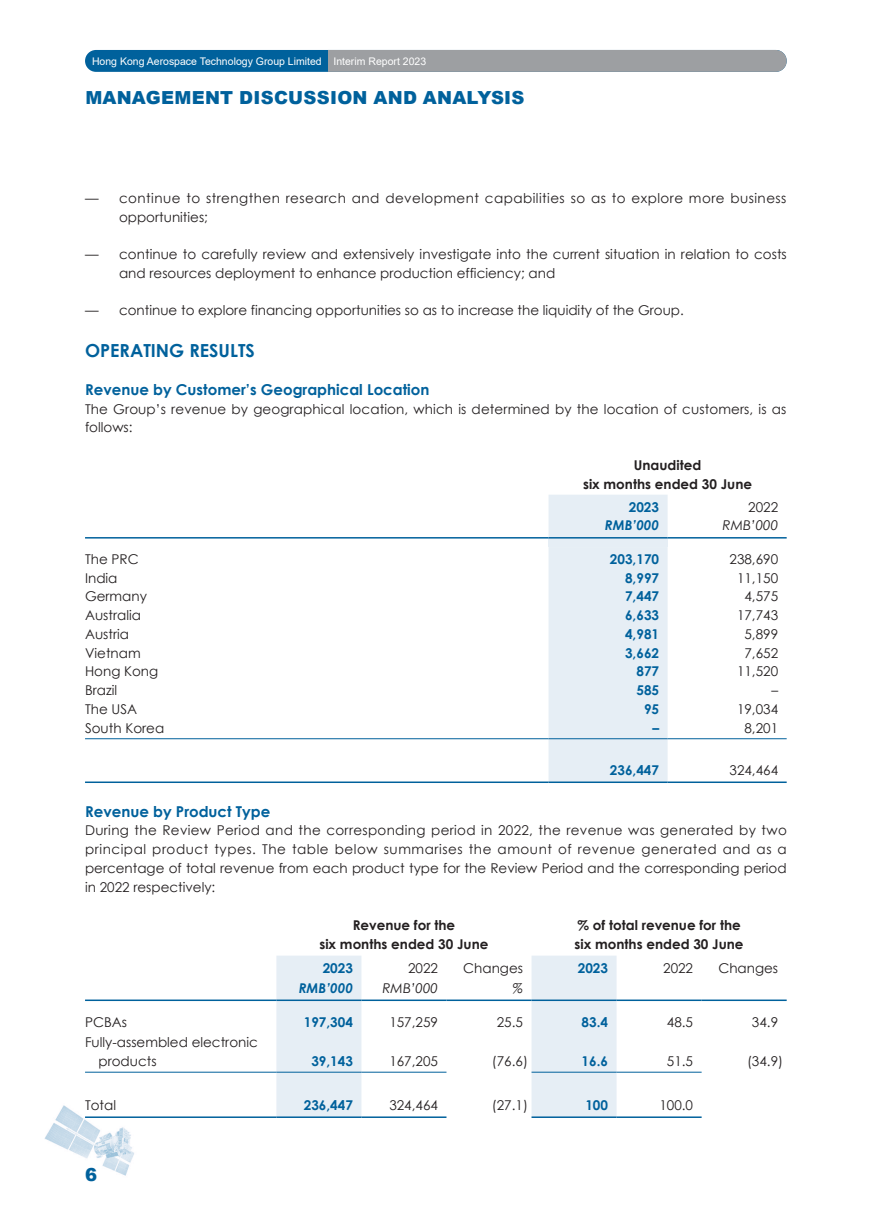
<style>
.page{position:relative;width:893px;height:1212px;background:#fff}
.page>*{position:absolute;margin:0;border:0;box-sizing:border-box;transform-origin:0 0}
.t1{font:900 18px "Arial";letter-spacing:.015em;color:#00619c}
.t2{font:700 18px "Century Gothic";color:#00619c}
.t3{font:700 15px "Century Gothic";color:#00619c}
.t4{font:13.5px/18.8px "Century Gothic";color:#231f20}
.t5{font:700 13.5px/19.5px "Century Gothic";color:#231f20;text-align:center}
.t6{font:13.5px/18.8px "Century Gothic";letter-spacing:.035em;color:#231f20}
.t7{font:700 13.5px "Century Gothic";color:#00619c}
.t8{font:italic 13.5px "Century Gothic";color:#231f20}
.t9{font:italic 700 13.5px "Century Gothic";color:#00619c}
.t10{font:10.5px "Arial";color:#fff}
</style>
<div class="page">
<img style="left:44px;top:49px;width:743px;height:1127px">
<div style="left:85px;top:50px;width:702px;height:22px;background:#00619c;border-radius:11px"></div>
<div style="left:328px;top:50px;width:459px;height:22px;background:#9d9fa2"></div>
<div style="left:549px;top:495px;width:119px;height:286px;background:#e6eef5"></div>
<div style="left:549px;top:538px;width:119px;height:9px;background:#e6eef5"></div>
<hr style="left:85px;top:537px;width:464px;height:1px;background:#00619c">
<hr style="left:549px;top:537px;width:119px;height:1px;background:#00619c">
<hr style="left:668px;top:537px;width:119px;height:1px;background:#00619c">
<hr style="left:85px;top:738px;width:464px;height:1px;background:#00619c">
<hr style="left:549px;top:738px;width:119px;height:1px;background:#00619c">
<hr style="left:668px;top:738px;width:119px;height:1px;background:#00619c">
<hr style="left:85px;top:781px;width:464px;height:2px;background:#00619c">
<hr style="left:549px;top:781px;width:119px;height:2px;background:#00619c">
<hr style="left:668px;top:781px;width:119px;height:2px;background:#00619c">
<svg style="left:276px;top:955px;width:341px;height:163px"></svg>
<hr style="left:85px;top:999px;width:191px;height:2px;background:#00619c">
<hr style="left:276px;top:999px;width:85px;height:2px;background:#00619c">
<hr style="left:361px;top:999px;width:85px;height:2px;background:#00619c">
<hr style="left:446px;top:999px;width:85px;height:2px;background:#00619c">
<hr style="left:531px;top:999px;width:86px;height:2px;background:#00619c">
<hr style="left:617px;top:999px;width:85px;height:2px;background:#00619c">
<hr style="left:702px;top:999px;width:85px;height:2px;background:#00619c">
<hr style="left:85px;top:1072px;width:191px;height:1px;background:#00619c">
<hr style="left:276px;top:1072px;width:85px;height:1px;background:#00619c">
<hr style="left:361px;top:1072px;width:85px;height:1px;background:#00619c">
<hr style="left:531px;top:1072px;width:86px;height:1px;background:#00619c">
<hr style="left:617px;top:1072px;width:85px;height:1px;background:#00619c">
<hr style="left:85px;top:1116px;width:191px;height:2px;background:#00619c">
<hr style="left:276px;top:1116px;width:85px;height:2px;background:#00619c">
<hr style="left:361px;top:1116px;width:85px;height:2px;background:#00619c">
<hr style="left:531px;top:1116px;width:86px;height:2px;background:#00619c">
<hr style="left:617px;top:1116px;width:85px;height:2px;background:#00619c">
<p class="t10" style="left:92px;top:54px;width:336px">Hong Kong Aerospace Technology Group Limited Interim Report 2023</p>
<h1 class="t1" style="left:85px;top:84px;width:441px">MANAGEMENT DISCUSSION AND ANALYSIS</h1>
<p class="t6" style="left:119px;top:188px;width:669px;text-indent:-34px">— continue to strengthen research and development capabilities so as to explore more business opportunities;</p>
<p class="t4" style="left:119px;top:245px;width:669px;text-indent:-34px">— continue to carefully review and extensively investigate into the current situation in relation to costs and resources deployment to enhance production efficiency; and</p>
<p class="t4" style="left:85px;top:301px;width:600px">— continue to explore financing opportunities so as to increase the liquidity of the Group.</p>
<h1 class="t2" style="left:85px;top:337px;width:171px">OPERATING RESULTS</h1>
<p class="t3" style="left:85px;top:378px;width:346px">Revenue by Customer’s Geographical Location</p>
<p class="t4" style="left:85px;top:399px;width:703px">The Group’s revenue by geographical location, which is determined by the location of customers, is as follows:</p>
<p class="t5" style="left:583px;top:455px;width:171px;line-height:18.8px">Unaudited<br>six months ended 30 June</p>
<p class="t7" style="left:629px;top:496px;width:32px">2023</p>
<p class="t4" style="left:748px;top:497px;width:31px">2022</p>
<p class="t9" style="left:605px;top:515px;width:56px">RMB’000</p>
<p class="t8" style="left:723px;top:516px;width:57px">RMB’000</p>
<p class="t4" style="left:85px;top:549px;width:55px">The PRC</p>
<p class="t7" style="left:610px;top:549px;width:51px">203,170</p>
<p class="t4" style="left:729px;top:549px;width:50px">238,690</p>
<p class="t4" style="left:85px;top:568px;width:34px">India</p>
<p class="t7" style="left:625px;top:567px;width:36px">8,997</p>
<p class="t4" style="left:737px;top:568px;width:43px">11,150</p>
<p class="t4" style="left:85px;top:587px;width:63px">Germany</p>
<p class="t7" style="left:625px;top:586px;width:36px">7,447</p>
<p class="t4" style="left:744px;top:587px;width:35px">4,575</p>
<p class="t4" style="left:85px;top:606px;width:57px">Australia</p>
<p class="t7" style="left:625px;top:605px;width:36px">6,633</p>
<p class="t4" style="left:737px;top:606px;width:43px">17,743</p>
<p class="t4" style="left:85px;top:624px;width:45px">Austria</p>
<p class="t7" style="left:625px;top:624px;width:36px">4,981</p>
<p class="t4" style="left:744px;top:624px;width:35px">5,899</p>
<p class="t4" style="left:85px;top:643px;width:57px">Vietnam</p>
<p class="t7" style="left:625px;top:642px;width:36px">3,662</p>
<p class="t4" style="left:744px;top:643px;width:35px">7,652</p>
<p class="t4" style="left:85px;top:662px;width:75px">Hong Kong</p>
<p class="t7" style="left:636px;top:661px;width:24px">877</p>
<p class="t4" style="left:737px;top:662px;width:43px">11,520</p>
<p class="t4" style="left:85px;top:681px;width:34px">Brazil</p>
<p class="t7" style="left:636px;top:680px;width:24px">585</p>
<p class="t4" style="left:771px;top:681px;width:8px">–</p>
<p class="t4" style="left:85px;top:699px;width:54px">The USA</p>
<p class="t7" style="left:644px;top:699px;width:17px">95</p>
<p class="t4" style="left:737px;top:699px;width:43px">19,034</p>
<p class="t4" style="left:85px;top:718px;width:81px">South Korea</p>
<p class="t7" style="left:652px;top:717px;width:8px">–</p>
<p class="t4" style="left:744px;top:718px;width:35px">8,201</p>
<p class="t7" style="left:610px;top:759px;width:51px">236,447</p>
<p class="t4" style="left:729px;top:760px;width:50px">324,464</p>
<p class="t3" style="left:85px;top:800px;width:187px">Revenue by Product Type</p>
<p class="t4" style="left:85px;top:821px;width:703px;text-align:justify">During the Review Period and the corresponding period in 2022, the revenue was generated by two principal product types. The table below summarises the amount of revenue generated and as a percentage of total revenue from each product type for the Review Period and the corresponding period in 2022 respectively:</p>
<p class="t5" style="left:319px;top:915px;width:171px">Revenue for the<br>six months ended 30 June</p>
<p class="t5" style="left:575px;top:915px;width:171px;text-align:left">% of total revenue for the six months ended 30 June</p>
<p class="t7" style="left:323px;top:958px;width:32px">2023</p>
<p class="t4" style="left:408px;top:959px;width:31px">2022</p>
<p class="t4" style="left:463px;top:959px;width:61px">Changes</p>
<p class="t7" style="left:578px;top:958px;width:32px">2023</p>
<p class="t4" style="left:663px;top:959px;width:31px">2022</p>
<p class="t4" style="left:718px;top:959px;width:61px">Changes</p>
<p class="t9" style="left:299px;top:977px;width:56px">RMB’000</p>
<p class="t8" style="left:382px;top:978px;width:57px">RMB’000</p>
<p class="t8" style="left:513px;top:978px;width:12px">%</p>
<p class="t4" style="left:85px;top:1013px;width:43px">PCBAs</p>
<p class="t7" style="left:304px;top:1012px;width:51px">197,304</p>
<p class="t4" style="left:389px;top:1013px;width:50px">157,259</p>
<p class="t4" style="left:497px;top:1013px;width:28px">25.5</p>
<p class="t7" style="left:582px;top:1012px;width:28px">83.4</p>
<p class="t4" style="left:667px;top:1013px;width:28px">48.5</p>
<p class="t4" style="left:752px;top:1013px;width:28px">34.9</p>
<p class="t4" style="left:99px;top:1032px;width:161px;line-height:19.5px;text-indent:-13px">Fully-assembled electronic products</p>
<p class="t7" style="left:311px;top:1051px;width:43px">39,143</p>
<p class="t4" style="left:389px;top:1052px;width:50px">167,205</p>
<p class="t4" style="left:492px;top:1052px;width:38px">(76.6)</p>
<p class="t7" style="left:582px;top:1051px;width:28px">16.6</p>
<p class="t4" style="left:667px;top:1052px;width:28px">51.5</p>
<p class="t4" style="left:747px;top:1052px;width:38px">(34.9)</p>
<p class="t4" style="left:85px;top:1095px;width:33px">Total</p>
<p class="t7" style="left:304px;top:1094px;width:51px">236,447</p>
<p class="t4" style="left:389px;top:1095px;width:50px">324,464</p>
<p class="t4" style="left:492px;top:1095px;width:38px">(27.1)</p>
<p class="t7" style="left:585px;top:1094px;width:24px">100</p>
<p class="t4" style="left:659px;top:1095px;width:35px">100.0</p>
<h1 class="t1" style="left:85px;top:1161px;width:14px">6</h1>
</div>
